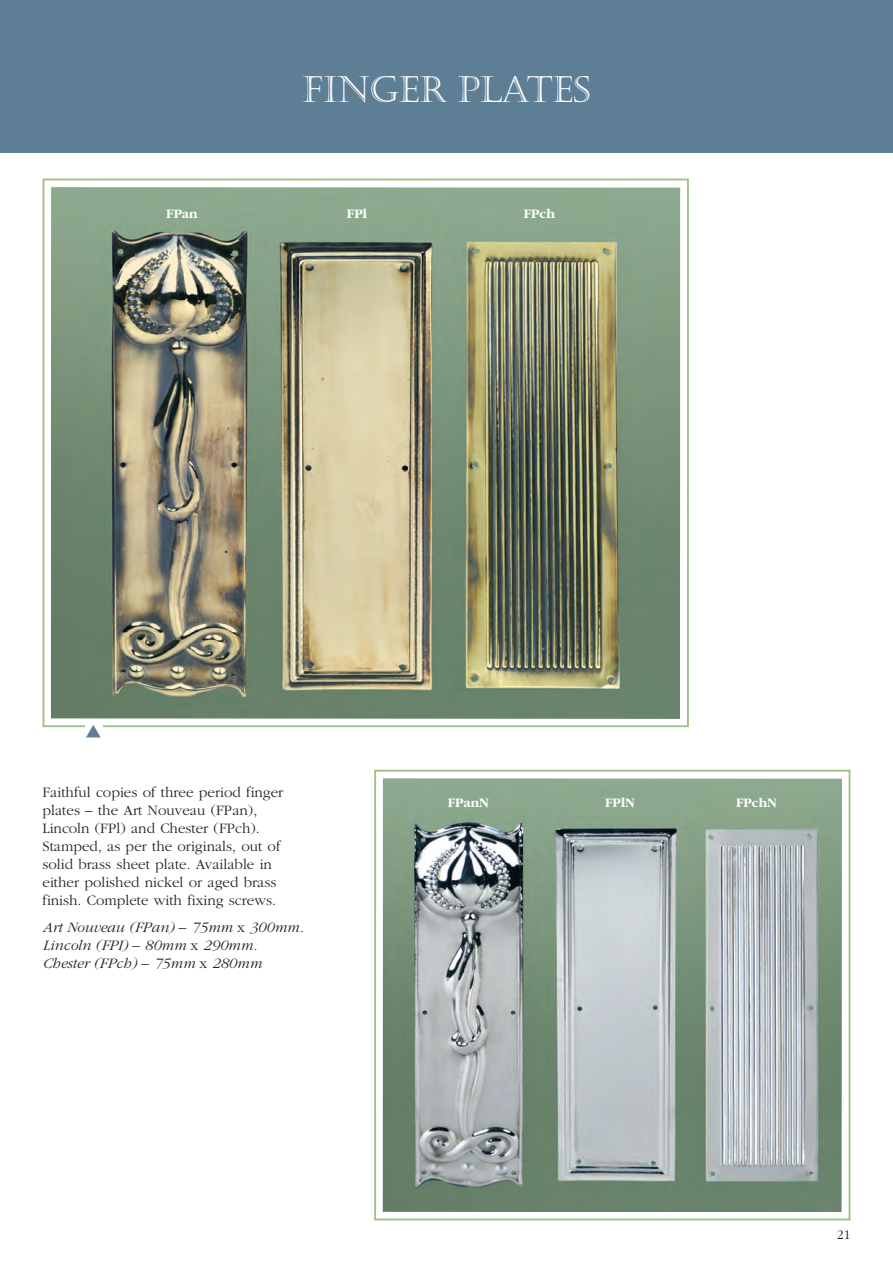
<style>
.page{position:relative;width:893px;height:1263px;background:#fff}
.page>*{position:absolute;margin:0;border:0;box-sizing:border-box;transform-origin:0 0}
.t1{font:36px "Castellar";color:#fff}
.t2{font:300 15px/18px "Garamond";color:#231f20}
.t3{font:italic 300 15px/18px "Garamond";color:#231f20}
.t4{font:700 13.5px "Garamond";color:#fff}
.t5{font:300 13.5px "Garamond";color:#231f20}
.s1{font-style:normal}
</style>
<div class="page">
<div style="left:0;top:0;width:893px;height:153px;background:#5e7e96"></div>
<div style="left:43px;top:179px;width:646px;height:548px;border:2px solid #a0c084"></div>
<img style="left:51px;top:187px;width:629px;height:532px">
<div style="left:85px;top:725px;width:17px;height:14px;background:#fff"></div>
<div style="left:374px;top:770px;width:476px;height:450px;border:2px solid #a0c084"></div>
<img style="left:382px;top:778px;width:460px;height:434px">
<h1 class="t1" style="left:303px;top:69px;width:289px">FINGER PLATES</h1>
<p class="t4" style="left:166px;top:208px;width:33px">FPan</p>
<p class="t4" style="left:347px;top:208px;width:21px">FPl</p>
<p class="t4" style="left:524px;top:208px;width:33px">FPch</p>
<p class="t2" style="left:43px;top:785px;width:242px">Faithful copies of three period finger plates – the Art Nouveau (FPan), Lincoln (FPl) and Chester (FPch).<br>Stamped, as per the originals, out of solid brass sheet plate. Available in either polished nickel or aged brass finish. Complete with fixing screws.</p>
<p class="t3" style="left:43px;top:919px;width:262px">Art Nouveau (FPan) – 75mm <span class="s1">x</span> 300mm.<br>Lincoln (FPI) – 80mm <span class="s1">x</span> 290mm.<br>Chester (FPch) – 75mm <span class="s1">x</span> 280mm</p>
<p class="t4" style="left:448px;top:797px;width:43px">FPanN</p>
<p class="t4" style="left:605px;top:797px;width:31px">FPlN</p>
<p class="t4" style="left:736px;top:797px;width:43px">FPchN</p>
<p class="t5" style="left:837px;top:1229px;width:15px">21</p>
</div>
